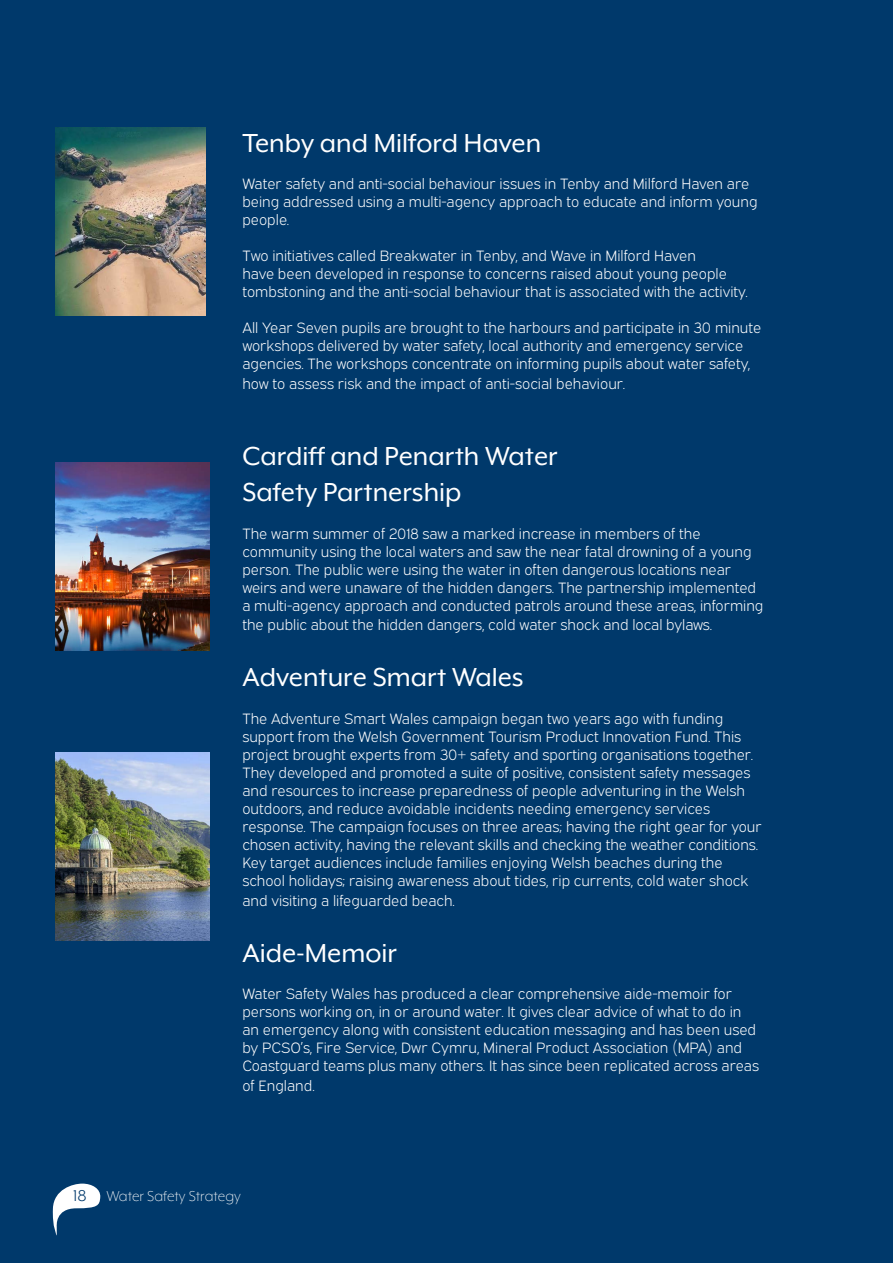
<style>
.page{position:relative;width:893px;height:1263px;background:#00396b}
.page>*{position:absolute;margin:0;border:0;box-sizing:border-box;transform-origin:0 0}
.t1{font:30px/36px "Mr Eaves XL Mod OT";color:#fff}
.t2{font:300 16.5px "Mr Eaves XL Mod OT";color:#fff}
.t3{font:15px/18px "Expressway Lt";color:#fff}
.s1{font-weight:400;font-size:18px;color:#00396b}
</style>
<div class="page">
<img style="left:55px;top:128px;width:150px;height:188px">
<img style="left:55px;top:463px;width:154px;height:188px">
<img style="left:55px;top:752px;width:154px;height:188px">
<svg style="left:52px;top:1183px;width:49px;height:52px"></svg>
<h1 class="t1" style="left:242px;top:125px;width:300px">Tenby and Milford Haven</h1>
<p class="t3" style="left:242px;top:174px;width:517px">Water safety and anti-social behaviour issues in Tenby and Milford Haven are being addressed using a multi-agency approach to educate and inform young people.</p>
<p class="t3" style="left:242px;top:246px;width:507px">Two initiatives called Breakwater in Tenby, and Wave in Milford Haven<br>have been developed in response to concerns raised about young people tombstoning and the anti-social behaviour that is associated with the activity.</p>
<p class="t3" style="left:242px;top:318px;width:520px">All Year Seven pupils are brought to the harbours and participate in 30 minute workshops delivered by water safety, local authority and emergency service agencies. The workshops concentrate on informing pupils about water safety,</p>
<p class="t3" style="left:242px;top:373px;width:384px">how to assess risk and the impact of anti-social behaviour.</p>
<h1 class="t1" style="left:242px;top:438px;width:317px">Cardiff and Penarth Water<br>Safety Partnership</h1>
<p class="t3" style="left:242px;top:523px;width:523px">The warm summer of 2018 saw a marked increase in members of the community using the local waters and saw the near fatal drowning of a young person. The public were using the water in often dangerous locations near weirs and were unaware of the hidden dangers. The partnership implemented a multi-agency approach and conducted patrols around these areas, informing</p>
<p class="t3" style="left:242px;top:615px;width:471px">the public about the hidden dangers, cold water shock and local bylaws.</p>
<h1 class="t1" style="left:242px;top:659px;width:283px">Adventure Smart Wales</h1>
<p class="t3" style="left:242px;top:708px;width:521px">The Adventure Smart Wales campaign began two years ago with funding support from the Welsh Government Tourism Product Innovation Fund. This project brought experts from 30+ safety and sporting organisations together.<br>They developed and promoted a suite of positive, consistent safety messages and resources to increase preparedness of people adventuring in the Welsh outdoors, and reduce avoidable incidents needing emergency services response. The campaign focuses on three areas; having the right gear for your chosen activity, having the relevant skills and checking the weather conditions.<br>Key target audiences include families enjoying Welsh beaches during the school holidays; raising awareness about tides, rip currents, cold water shock</p>
<p class="t3" style="left:242px;top:890px;width:214px">and visiting a lifeguarded beach.</p>
<h1 class="t1" style="left:242px;top:935px;width:156px">Aide-Memoir</h1>
<p class="t3" style="left:242px;top:984px;width:518px">Water Safety Wales has produced a clear comprehensive aide-memoir for persons working on, in or around water. It gives clear advice of what to do in an emergency along with consistent education messaging and has been used by PCSO’s, Fire Service, Dwr Cymru, Mineral Product Association (MPA) and Coastguard teams plus many others. It has since been replicated across areas</p>
<p class="t3" style="left:242px;top:1075px;width:74px">of England.</p>
<p class="t2" style="left:73px;top:1187px;width:169px"><span class="s1">18</span> Water Safety Strategy</p>
</div>
